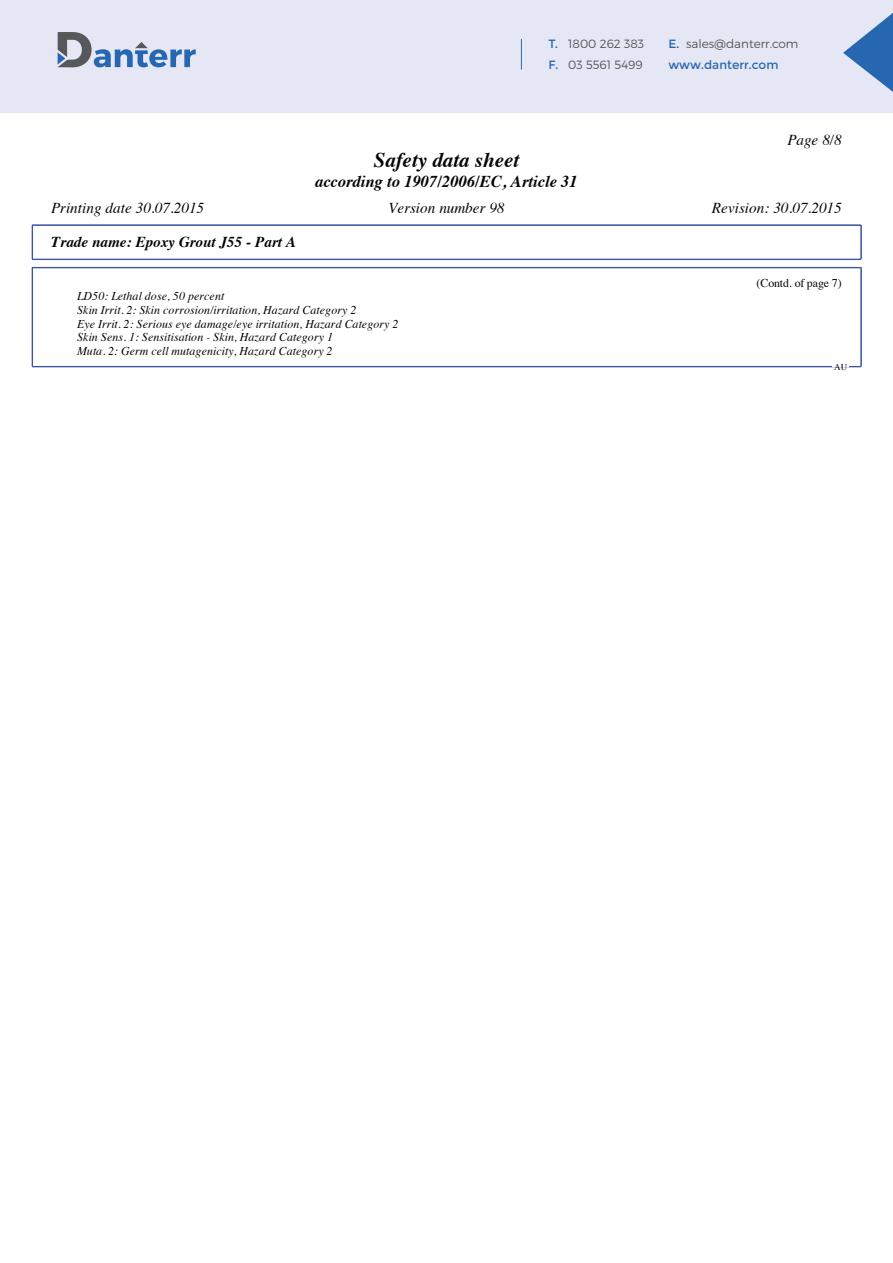
<style>
.page{position:relative;width:893px;height:1263px;background:#fff}
.page>*{position:absolute;margin:0;border:0;box-sizing:border-box;transform-origin:0 0}
.t1{font:italic 700 20.85px "Times";color:#050504}
.t2{font:italic 700 16.5px "Times";color:#050504}
.t3{font:italic 15.15px "Times";color:#050504}
.t4{font:italic 700 15.15px "Times";color:#050504}
.t5{font:12px/20.5px "Montserrat";color:#2767b2}
.t6{font:300 12px/20.5px "Montserrat";color:#57585a}
.t7{font:italic 11.85px/13.6px "Times";letter-spacing:.01em;color:#050504}
.t8{font:11.85px "Times";letter-spacing:-.015em;color:#050504}
.t9{font:9px "Times";color:#050504}
.s1{font-weight:400;color:#2767b2}
.s2{font-weight:300;color:#57585a}
</style>
<div class="page">
<div style="left:0;top:0;width:893px;height:112px;background:#e5e8f4"></div>
<svg style="left:58px;top:32px;width:138px;height:35px"></svg>
<hr style="left:521px;top:39px;width:1px;height:31px;background:#2767b2">
<svg style="left:843px;top:13px;width:50px;height:79px"></svg>
<hr style="left:32px;top:225px;width:829px;height:1px;background:#3a54a4">
<hr style="left:32px;top:259px;width:829px;height:1px;background:#3a54a4">
<hr style="left:32px;top:225px;width:1px;height:34px;background:#3a54a4">
<hr style="left:861px;top:225px;width:1px;height:34px;background:#3a54a4">
<hr style="left:32px;top:267px;width:829px;height:1px;background:#3a54a4">
<hr style="left:32px;top:268px;width:829px;height:1px;background:#3a54a4">
<hr style="left:32px;top:366px;width:829px;height:1px;background:#3a54a4">
<hr style="left:32px;top:367px;width:829px;height:1px;background:#3a54a4">
<svg style="left:832px;top:366px;width:17px;height:2px"></svg>
<hr style="left:32px;top:267px;width:1px;height:99px;background:#3a54a4">
<hr style="left:861px;top:267px;width:1px;height:99px;background:#3a54a4">
<p class="t6" style="left:548px;top:34px;width:97px"><span class="s1">T.</span> 1800 262 383<br><span class="s1">F.</span> 03 5561 5499</p>
<p class="t5" style="left:668px;top:34px;width:132px">E. <span class="s2">sales@danterr.com </span>www.danterr.com</p>
<h1 class="t1" style="left:374px;top:140px;width:147px">Safety data sheet</h1>
<h2 class="t2" style="left:315px;top:166px;width:264px">according to 1907/2006/EC, Article 31</h2>
<p class="t3" style="left:787px;top:126px;width:56px">Page 8/8</p>
<p class="t3" style="left:51px;top:194px;width:154px">Printing date 30.07.2015</p>
<p class="t3" style="left:389px;top:194px;width:117px">Version number 98</p>
<p class="t3" style="left:712px;top:194px;width:131px">Revision: 30.07.2015</p>
<p class="t4" style="left:51px;top:228px;width:247px">Trade name: Epoxy Grout J55 - Part A</p>
<p class="t8" style="left:756px;top:271px;width:87px">(Contd. of page 7)</p>
<p class="t7" style="left:77px;top:289px;width:323px">LD50: Lethal dose, 50 percent<br>Skin Irrit. 2: Skin corrosion/irritation, Hazard Category 2<br>Eye Irrit. 2: Serious eye damage/eye irritation, Hazard Category 2<br>Skin Sens. 1: Sensitisation - Skin, Hazard Category 1<br>Muta. 2: Germ cell mutagenicity, Hazard Category 2</p>
<p class="t9" style="left:834px;top:359px;width:14px">AU</p>
</div>
